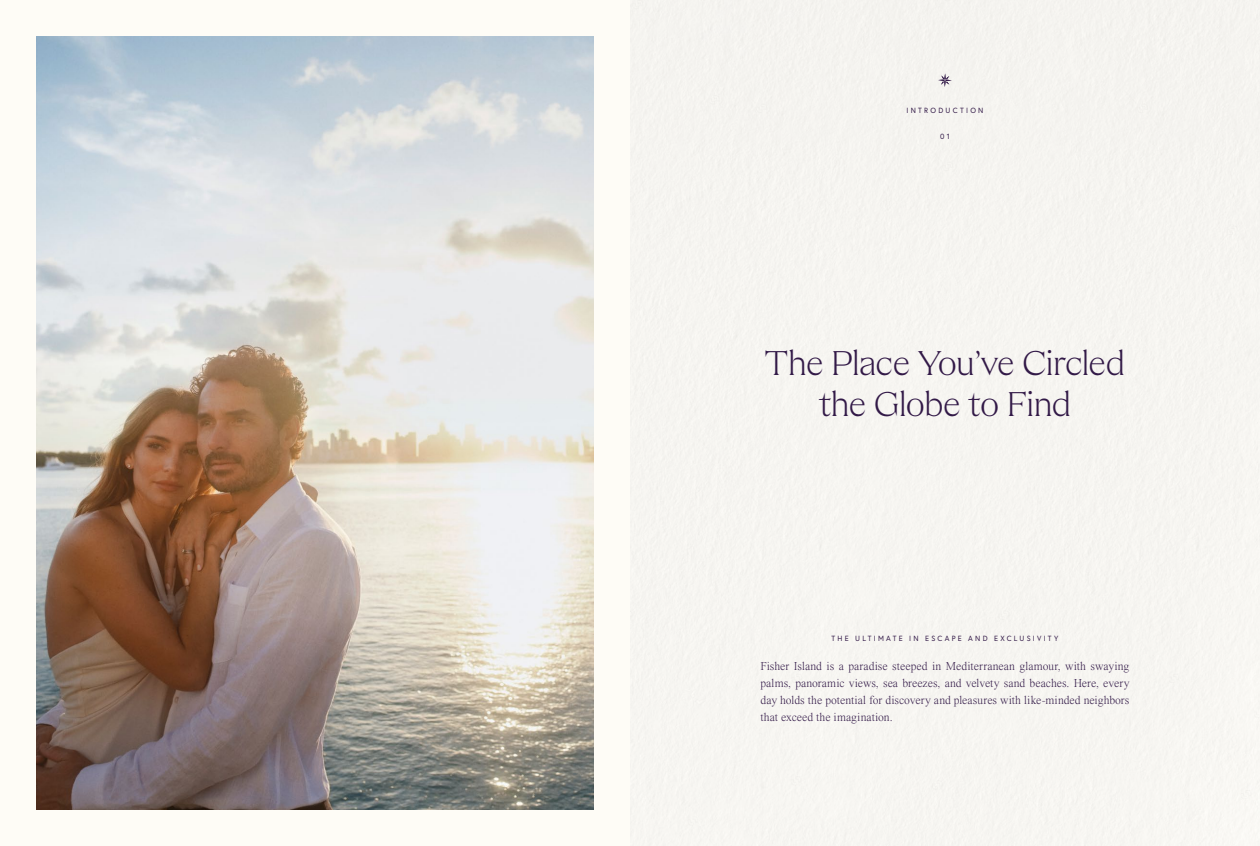
<style>
.page{position:relative;width:1260px;height:846px;background:#f7f5f1}
.page>*{position:absolute;margin:0;border:0;box-sizing:border-box;transform-origin:0 0}
.t1{font:300 36px/41px "Apris";color:#321947;text-align:center}
.t2{font:300 12px/17px "Times Now";color:#321947;text-align:justify}
.t3{font:7.5px "Europa";letter-spacing:.31em;color:#321947}
</style>
<div class="page">
<svg style="left:938px;top:74px;width:14px;height:13px"></svg>
<img style="left:36px;top:36px;width:558px;height:774px">
<p class="t3" style="left:906px;top:105px;width:79px">INTRODUCTION</p>
<p class="t3" style="left:940px;top:131px;width:11px">0 1</p>
<h1 class="t1" style="left:765px;top:343px;width:361px">The Place You’ve Circled the Globe to Find</h1>
<p class="t3" style="left:832px;top:633px;width:228px">THE ULTIMATE IN ESCAPE AND EXCLUSIVITY</p>
<p class="t2" style="left:760px;top:658px;width:371px">Fisher Island is a paradise steeped in Mediterranean glamour, with swaying palms, panoramic views, sea breezes, and velvety sand beaches. Here, every day holds the potential for discovery and pleasures with like-minded neighbors that exceed the imagination.</p>
</div>
